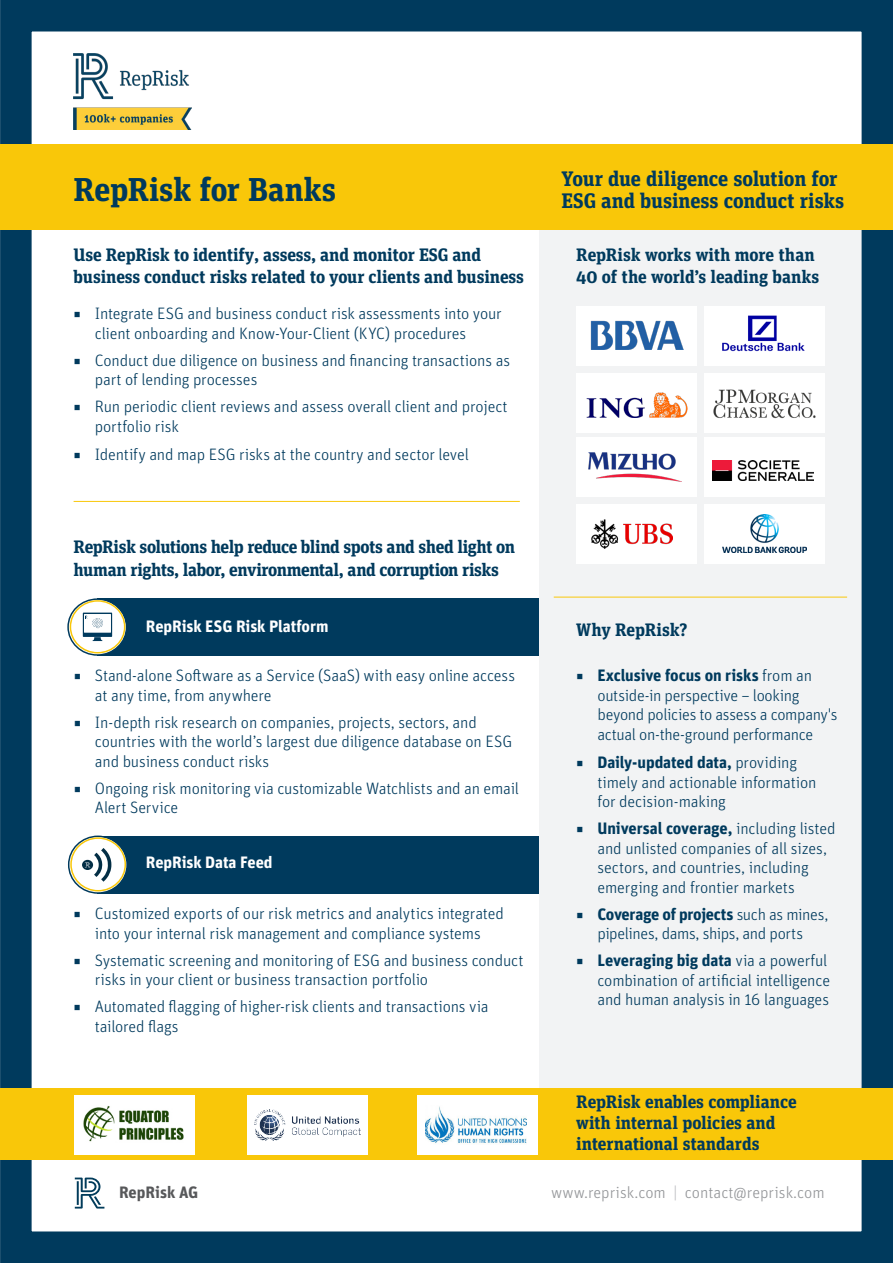
<style>
.page{position:relative;width:893px;height:1263px;background:#fff}
.page>*{position:absolute;margin:0;border:0;box-sizing:border-box;transform-origin:0 0}
.t1{font:700 33px "Unit Slab OT";letter-spacing:-.005em;color:#003a5d}
.t2{font:700 21px "Unit Slab OT";letter-spacing:-.01em;color:#003a5d}
.t3{font:700 18px/22.5px "Unit Slab OT";letter-spacing:-.01em;color:#003a5d}
.t4{font:300 16.5px/19.5px "Unit OT";letter-spacing:-.01em;color:#003a5d}
.t5{font:700 16.5px "Unit OT";letter-spacing:-.005em;color:#fff}
.Footer_Style_Grey{font:300 16.5px "Unit OT";color:#939598}
.Footer_Style_Grey-2{font:700 16.5px "Unit OT";color:#57585a}
.s1{font-family:"Unit Slab OT";font-weight:700}
.s2{font-weight:700}
.s3{color:#bcbdc0}
</style>
<div class="page">
<svg style="left:75px;top:1177px;width:29px;height:31px"></svg>
<div style="left:539px;top:230px;width:339px;height:863px;background:#f2f3f4"></div>
<div style="left:576px;top:306px;width:121px;height:59px;background:#fff"></div>
<div style="left:576px;top:373px;width:121px;height:59px;background:#fff"></div>
<div style="left:576px;top:438px;width:121px;height:59px;background:#fff"></div>
<div style="left:576px;top:504px;width:121px;height:59px;background:#fff"></div>
<div style="left:704px;top:306px;width:121px;height:59px;background:#fff"></div>
<div style="left:704px;top:373px;width:121px;height:59px;background:#fff"></div>
<div style="left:704px;top:438px;width:121px;height:59px;background:#fff"></div>
<div style="left:704px;top:504px;width:121px;height:59px;background:#fff"></div>
<img style="left:722px;top:315px;width:83px;height:37px">
<img style="left:591px;top:520px;width:81px;height:28px">
<img style="left:590px;top:320px;width:94px;height:30px">
<img style="left:713px;top:460px;width:100px;height:20px">
<img style="left:587px;top:392px;width:100px;height:25px">
<img style="left:588px;top:453px;width:92px;height:28px">
<hr style="left:74px;top:501px;width:446px;height:1px;background:#f9c709">
<hr style="left:554px;top:597px;width:293px;height:1px;background:#f9c709">
<div style="left:0;top:0;width:893px;height:1263px;border:32px solid #003a5d"></div>
<div style="left:97px;top:598px;width:442px;height:58px;background:#003a5d"></div>
<div style="left:97px;top:836px;width:442px;height:58px;background:#003a5d"></div>
<svg style="left:68px;top:599px;width:59px;height:56px"></svg>
<div style="left:67px;top:598px;width:60px;height:58px;border:2px solid #003a5d;border-radius:50%"></div>
<svg style="left:83px;top:613px;width:29px;height:28px"></svg>
<div style="left:70px;top:600px;width:55px;height:53px;border:2px solid #f9c709;border-radius:50%"></div>
<svg style="left:69px;top:836px;width:58px;height:57px"></svg>
<div style="left:68px;top:835px;width:60px;height:59px;border:2px solid #003a5d;border-radius:50%"></div>
<div style="left:70px;top:837px;width:56px;height:54px;border:2px solid #f9c709;border-radius:50%"></div>
<div style="left:82px;top:860px;width:11px;height:10px;background:#032e45;border-radius:5px"></div>
<svg style="left:85px;top:848px;width:26px;height:34px"></svg>
<div style="left:0;top:145px;width:893px;height:85px;background:#f9c709"></div>
<div style="left:0;top:1088px;width:893px;height:71px;background:#f9c709"></div>
<div style="left:75px;top:1095px;width:120px;height:59px;background:#fff"></div>
<div style="left:247px;top:1095px;width:121px;height:59px;background:#fff"></div>
<div style="left:417px;top:1095px;width:120px;height:59px;background:#fff"></div>
<img style="left:255px;top:1109px;width:106px;height:31px">
<img style="left:425px;top:1106px;width:101px;height:38px">
<img style="left:83px;top:1106px;width:101px;height:36px">
<img style="left:713px;top:389px;width:103px;height:30px">
<img style="left:723px;top:515px;width:83px;height:37px">
<img style="left:74px;top:54px;width:117px;height:76px">
<p class="t1" style="left:74px;top:168px;width:264px">RepRisk for Banks</p>
<p class="t2" style="left:561px;top:165px;width:278px">Your due diligence solution for</p>
<p class="t2" style="left:561px;top:187px;width:284px">ESG and business conduct risks</p>
<p class="t3" style="left:74px;top:243px;width:452px">Use RepRisk to identify, assess, and monitor ESG and business conduct risks related to your clients and business</p>
<p class="t3" style="left:576px;top:243px;width:245px">RepRisk works with more than<br>40 of the world’s leading banks</p>
<p class="t4" style="left:95px;top:304px;width:408px;text-indent:-21px"><span class="s1">◾</span> Integrate ESG and business conduct risk assessments into your client onboarding and Know-Your-Client (KYC) procedures</p>
<p class="t4" style="left:95px;top:350px;width:417px;text-indent:-21px"><span class="s1">◾</span> Conduct due diligence on business and financing transactions as part of lending processes</p>
<p class="t4" style="left:95px;top:397px;width:414px;text-indent:-21px"><span class="s1">◾</span> Run periodic client reviews and assess overall client and project portfolio risk</p>
<p class="t4" style="left:74px;top:445px;width:397px"><span class="s1">◾</span> Identify and map ESG risks at the country and sector level</p>
<p class="t3" style="left:74px;top:536px;width:443px">RepRisk solutions help reduce blind spots and shed light on human rights, labor, environmental, and corruption risks</p>
<p class="t5" style="left:146px;top:615px;width:184px">RepRisk ESG Risk Platform</p>
<p class="t4" style="left:95px;top:666px;width:422px;text-indent:-21px"><span class="s1">◾</span> Stand-alone Software as a Service (SaaS) with easy online access at any time, from anywhere</p>
<p class="t4" style="left:95px;top:712px;width:419px;text-indent:-21px"><span class="s1">◾</span> In-depth risk research on companies, projects, sectors, and countries with the world’s largest due diligence database on ESG and business conduct risks</p>
<p class="t4" style="left:95px;top:778px;width:426px;text-indent:-21px"><span class="s1">◾</span> Ongoing risk monitoring via customizable Watchlists and an email<br>Alert Service</p>
<p class="t5" style="left:146px;top:851px;width:128px">RepRisk Data Feed</p>
<p class="t4" style="left:74px;top:904px;width:432px;text-align:center"><span class="s1">◾</span> Customized exports of our risk metrics and analytics integrated into your internal risk management and compliance systems</p>
<p class="t4" style="left:95px;top:950px;width:430px;text-indent:-21px"><span class="s1">◾</span> Systematic screening and monitoring of ESG and business conduct risks in your client or business transaction portfolio</p>
<p class="t4" style="left:95px;top:997px;width:395px;text-indent:-21px"><span class="s1">◾</span> Automated flagging of higher-risk clients and transactions via tailored flags</p>
<p class="t3" style="left:576px;top:618px;width:113px">Why RepRisk?</p>
<p class="t4" style="left:597px;top:666px;width:242px;text-indent:-21px"><span class="s1">◾</span> <span class="s2">Exclusive focus on risks</span> from an outside-in perspective – looking beyond policies to assess a company's actual on-the-ground performance</p>
<p class="t4" style="left:597px;top:753px;width:221px;text-indent:-21px"><span class="s1">◾</span> <span class="s2">Daily-updated data,</span> providing timely and actionable information for decision-making</p>
<p class="t4" style="left:597px;top:819px;width:240px;text-indent:-21px"><span class="s1">◾</span> <span class="s2">Universal coverage,</span> including listed and unlisted companies of all sizes, sectors, and countries, including emerging and frontier markets</p>
<p class="t4" style="left:576px;top:904px;width:254px;text-align:center"><span class="s1">◾</span> <span class="s2">Coverage of projects</span> such as mines, pipelines, dams, ships, and ports</p>
<p class="t4" style="left:597px;top:951px;width:234px;text-indent:-21px"><span class="s1">◾</span> <span class="s2">Leveraging big data</span> via a powerful combination of artificial intelligence and human analysis in 16 languages</p>
<p class="t3" style="left:576px;top:1091px;width:222px;line-height:21px">RepRisk enables compliance with internal policies and international standards</p>
<p class="Footer_Style_Grey-2" style="left:119px;top:1182px;width:81px">RepRisk AG</p>
<p class="Footer_Style_Grey" style="left:551px;top:1183px;width:275px">www.reprisk.com <span class="s3">|</span> contact@reprisk.com</p>
</div>
